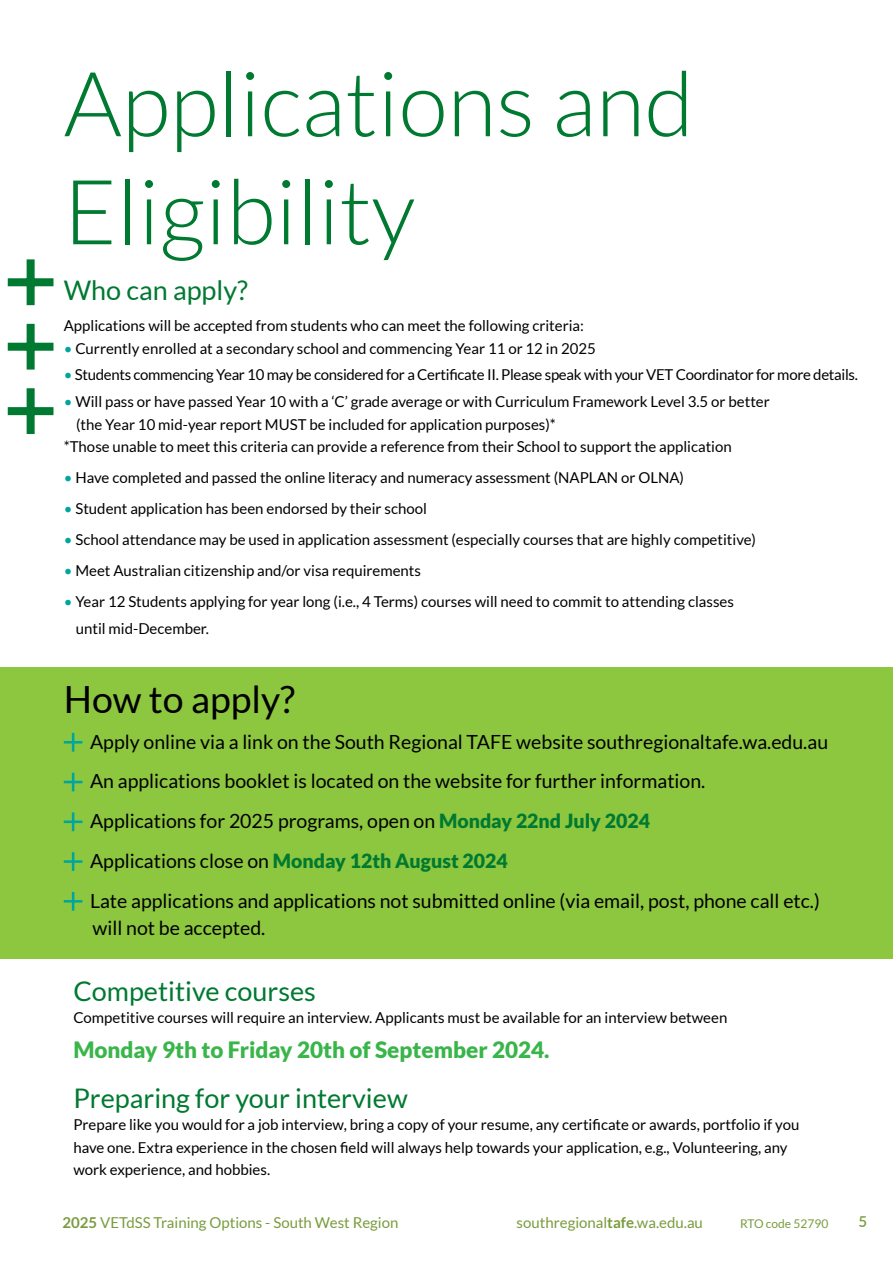
<style>
.page{position:relative;width:893px;height:1263px;background:#fff}
.page>*{position:absolute;margin:0;border:0;box-sizing:border-box;transform-origin:0 0}
.t1{font:300 90px/108px "Lato";color:#007931}
.t2{font:37.5px "Lato";color:#000}
.t3{font:27px "Lato";color:#007931}
.t4{font:900 22.5px "Lato";color:#39b54a}
.t5{font:19.5px/39.8px "Lato";color:#000}
.t6{font:15px/22.5px "Lato";color:#000}
.t7{font:15px "Lato";letter-spacing:-.02em;color:#000}
.t8{font:15px "Lato";color:#799b3d}
.t9{font:600 15px "Lato";color:#799b3d}
.t10{font:12px "Lato";color:#799b3d}
.s1{color:#00a69e}
.s2{font-weight:900;color:#007931}
.s3{font-weight:700}
</style>
<div class="page">
<div style="left:0;top:667px;width:893px;height:292px;background:#8dc63f"></div>
<svg style="left:64px;top:733px;width:18px;height:19px"></svg>
<svg style="left:64px;top:773px;width:18px;height:18px"></svg>
<svg style="left:72px;top:812px;width:2px;height:19px"></svg>
<hr style="left:64px;top:820px;width:18px;height:3px;background:#00a69e">
<svg style="left:72px;top:852px;width:2px;height:19px"></svg>
<hr style="left:64px;top:860px;width:18px;height:3px;background:#00a69e">
<svg style="left:64px;top:892px;width:18px;height:19px"></svg>
<hr style="left:0;top:131px;width:1px;height:45px;background:#007931">
<hr style="left:0;top:324px;width:1px;height:46px;background:#007931">
<hr style="left:0;top:259px;width:1px;height:46px;background:#007931">
<hr style="left:0;top:195px;width:1px;height:46px;background:#007931">
<div style="left:27px;top:388px;width:8px;height:46px;background:#007931"></div>
<div style="left:8px;top:407px;width:46px;height:8px;background:#007931"></div>
<div style="left:27px;top:324px;width:8px;height:46px;background:#007931"></div>
<div style="left:8px;top:343px;width:46px;height:8px;background:#007931"></div>
<div style="left:27px;top:259px;width:8px;height:46px;background:#007931"></div>
<div style="left:8px;top:278px;width:46px;height:8px;background:#007931"></div>
<h1 class="t1" style="left:64px;top:50px;width:631px">Applications and<br>Eligibility</h1>
<h3 class="t3" style="left:64px;top:275px;width:186px">Who can apply?</h3>
<p class="t6" style="left:64px;top:314px;width:522px">Applications will be accepted from students who can meet the following criteria:</p>
<p class="t6" style="left:64px;top:337px;width:533px"><span class="s1">•</span> Currently enrolled at a secondary school and commencing Year 11 or 12 in 2025</p>
<p class="t7" style="left:64px;top:366px;width:796px"><span class="s1">•</span> Students commencing Year 10 may be considered for a Certificate II. Please speak with your VET Coordinator for more details.</p>
<p class="t6" style="left:64px;top:390px;width:708px"><span class="s1">•</span> Will pass or have passed Year 10 with a ‘C’ grade average or with Curriculum Framework Level 3.5 or better</p>
<p class="t6" style="left:76px;top:413px;width:481px">(the Year 10 mid-year report MUST be included for application purposes)*</p>
<p class="t6" style="left:64px;top:435px;width:669px">*Those unable to meet this criteria can provide a reference from their School to support the application</p>
<p class="t6" style="left:64px;top:466px;width:622px"><span class="s1">•</span> Have completed and passed the online literacy and numeracy assessment (NAPLAN or OLNA)</p>
<p class="t6" style="left:64px;top:497px;width:365px"><span class="s1">•</span> Student application has been endorsed by their school</p>
<p class="t6" style="left:64px;top:528px;width:694px"><span class="s1">•</span> School attendance may be used in application assessment (especially courses that are highly competitive)</p>
<p class="t6" style="left:64px;top:559px;width:359px"><span class="s1">•</span> Meet Australian citizenship and/or visa requirements</p>
<p class="t6" style="left:76px;top:588px;width:660px;line-height:27px;text-indent:-12px"><span class="s1">•</span> Year 12 Students applying for year long (i.e., 4 Terms) courses will need to commit to attending classes until mid-December.</p>
<h2 class="t2" style="left:64px;top:679px;width:233px">How to apply?</h2>
<p class="t5" style="left:90px;top:721px;width:740px">Apply online via a link on the South Regional TAFE website southregionaltafe.wa.edu.au An applications booklet is located on the website for further information.<br>Applications for 2025 programs, open on <span class="s2">Monday 22nd July 2024<br></span>Applications close on <span class="s2">Monday 12th August 2024<br></span>Late applications and applications not submitted online (via email, post, phone call etc.)</p>
<h3 class="t5" style="left:92px;top:908px;width:174px">will not be accepted.</h3>
<h3 class="t3" style="left:73px;top:976px;width:244px">Competitive courses</h3>
<p class="t6" style="left:73px;top:1006px;width:655px">Competitive courses will require an interview. Applicants must be available for an interview between</p>
<h3 class="t4" style="left:73px;top:1037px;width:478px">Monday 9th to Friday 20th of September 2024.</h3>
<h3 class="t3" style="left:73px;top:1083px;width:336px">Preparing for your interview</h3>
<p class="t6" style="left:73px;top:1113px;width:727px">Prepare like you would for a job interview, bring a copy of your resume, any certificate or awards, portfolio if you have one. Extra experience in the chosen field will always help towards your application, e.g., Volunteering, any work experience, and hobbies.</p>
<p class="t8" style="left:63px;top:1214px;width:337px"><span class="s3">2025</span> VETdSS Training Options - South West Region</p>
<p class="t8" style="left:517px;top:1214px;width:188px">southregional<span class="s3">tafe</span>.wa.edu.au</p>
<p class="t10" style="left:740px;top:1217px;width:90px">RTO code 52790</p>
<p class="t9" style="left:858px;top:1211px;width:10px">5</p>
</div>
